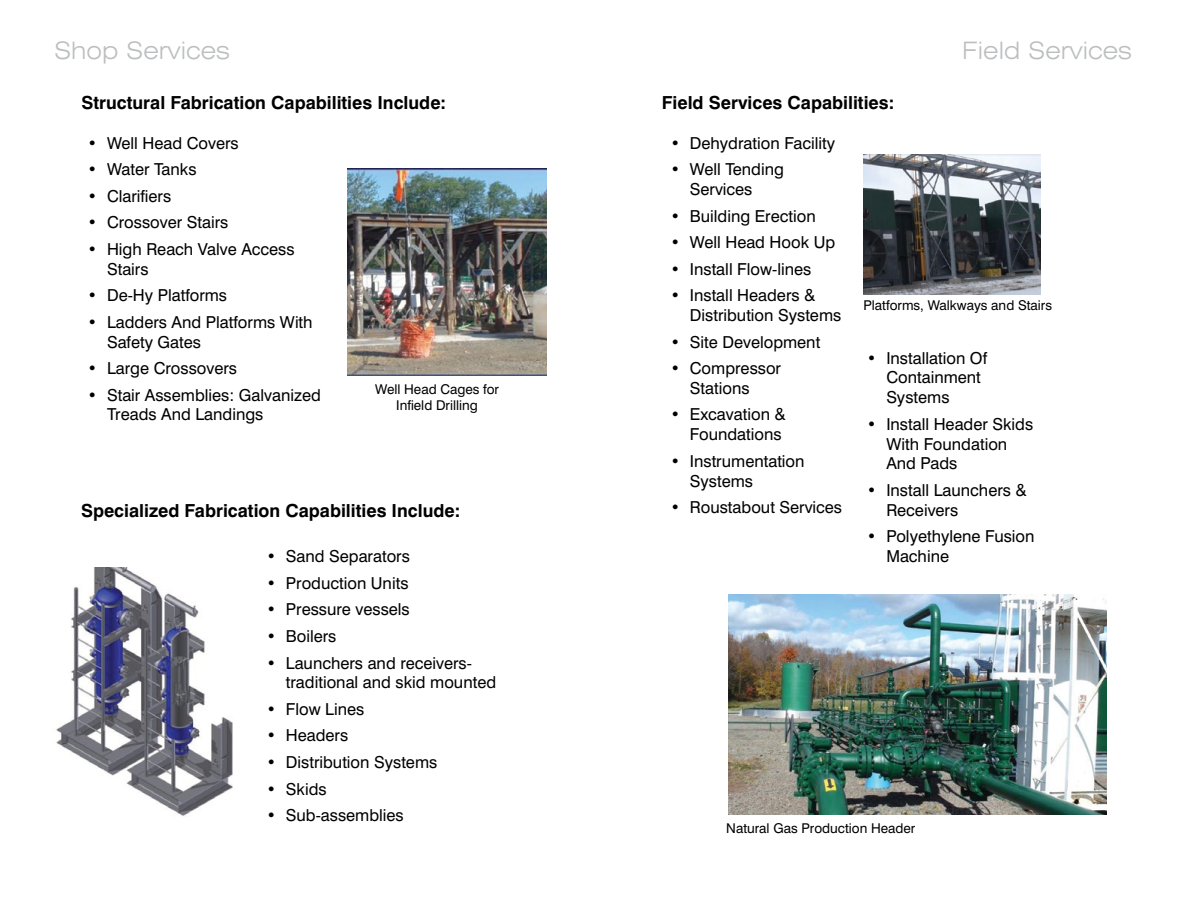
<style>
.page{position:relative;width:1188px;height:918px;background:#fff}
.page>*{position:absolute;margin:0;border:0;box-sizing:border-box;transform-origin:0 0}
.t1{font:300 expanded 24px "Swiss 721 BT";color:#bcbec0}
.t2{font:700 18px "Swiss 721 BT";color:#000}
.t3{font:16.5px/19.8px "Swiss 721 BT";color:#000}
.t4{font:13.5px/16.2px "Swiss 721 BT";color:#000;text-align:center}
</style>
<div class="page">
<img style="left:347px;top:168px;width:199px;height:208px">
<img style="left:56px;top:567px;width:177px;height:249px">
<img style="left:728px;top:594px;width:379px;height:220px">
<img style="left:863px;top:154px;width:177px;height:140px">
<h1 class="t1" style="left:54px;top:36px;width:177px">Shop Services</h1>
<p class="t2" style="left:82px;top:92px;width:366px">Structural Fabrication Capabilities Include:</p>
<p class="t3" style="left:88px;top:133px;width:153px">• Well Head Covers</p>
<p class="t3" style="left:88px;top:159px;width:111px">• Water Tanks</p>
<p class="t3" style="left:88px;top:186px;width:85px">• Clarifiers</p>
<p class="t3" style="left:88px;top:212px;width:142px">• Crossover Stairs</p>
<p class="t3" style="left:107px;top:239px;width:189px;text-indent:-20px">• High Reach Valve Access<br>Stairs</p>
<p class="t3" style="left:88px;top:285px;width:141px">• De-Hy Platforms</p>
<p class="t3" style="left:107px;top:312px;width:207px;text-indent:-20px">• Ladders And Platforms With<br>Safety Gates</p>
<p class="t3" style="left:88px;top:358px;width:151px">• Large Crossovers</p>
<p class="t3" style="left:107px;top:385px;width:215px;text-indent:-20px">• Stair Assemblies: Galvanized<br>Treads And Landings</p>
<p class="t4" style="left:375px;top:381px;width:125px">Well Head Cages for<br>Infield Drilling</p>
<p class="t2" style="left:81px;top:500px;width:381px">Specialized Fabrication Capabilities Include:</p>
<p class="t3" style="left:266px;top:546px;width:145px">• Sand Separators</p>
<p class="t3" style="left:266px;top:573px;width:144px">• Production Units</p>
<p class="t3" style="left:266px;top:600px;width:145px">• Pressure vessels</p>
<p class="t3" style="left:266px;top:626px;width:72px">• Boilers</p>
<p class="t3" style="left:286px;top:653px;width:212px;text-indent:-20px">• Launchers and receivers&shy;traditional and skid mounted</p>
<p class="t3" style="left:266px;top:699px;width:100px">• Flow Lines</p>
<p class="t3" style="left:266px;top:726px;width:83px">• Headers</p>
<p class="t3" style="left:266px;top:752px;width:172px">• Distribution Systems</p>
<p class="t3" style="left:266px;top:779px;width:62px">• Skids</p>
<p class="t3" style="left:266px;top:805px;width:139px">• Sub-assemblies</p>
<h1 class="t1" style="left:962px;top:36px;width:171px">Field Services</h1>
<p class="t2" style="left:662px;top:92px;width:234px">Field Services Capabilities:</p>
<p class="t3" style="left:670px;top:133px;width:166px">• Dehydration Facility</p>
<p class="t3" style="left:690px;top:159px;width:96px;text-indent:-20px">• Well Tending<br>Services</p>
<p class="t3" style="left:670px;top:206px;width:147px">• Building Erection</p>
<p class="t3" style="left:670px;top:232px;width:166px">• Well Head Hook Up</p>
<p class="t3" style="left:670px;top:259px;width:142px">• Install Flow-lines</p>
<p class="t3" style="left:690px;top:285px;width:153px;text-indent:-20px">• Install Headers &amp;<br>Distribution Systems</p>
<p class="t3" style="left:670px;top:332px;width:151px">• Site Development</p>
<p class="t3" style="left:690px;top:358px;width:93px;text-indent:-20px">• Compressor<br>Stations</p>
<p class="t3" style="left:670px;top:405px;width:117px;text-align:right">• Excavation &amp;<br>Foundations</p>
<p class="t3" style="left:690px;top:451px;width:116px;text-indent:-20px">• Instrumentation<br>Systems</p>
<p class="t3" style="left:670px;top:497px;width:173px">• Roustabout Services</p>
<p class="t4" style="left:863px;top:297px;width:190px">Platforms, Walkways and Stairs</p>
<p class="t3" style="left:886px;top:348px;width:102px;text-indent:-20px">• Installation Of<br>Containment<br>Systems</p>
<p class="t3" style="left:886px;top:414px;width:148px;text-indent:-20px">• Install Header Skids<br>With Foundation<br>And Pads</p>
<p class="t3" style="left:886px;top:480px;width:142px;text-indent:-20px">• Install Launchers &amp;<br>Receivers</p>
<p class="t3" style="left:886px;top:526px;width:150px;text-indent:-20px">• Polyethylene Fusion<br>Machine</p>
<p class="t4" style="left:726px;top:820px;width:191px">Natural Gas Production Header</p>
</div>
